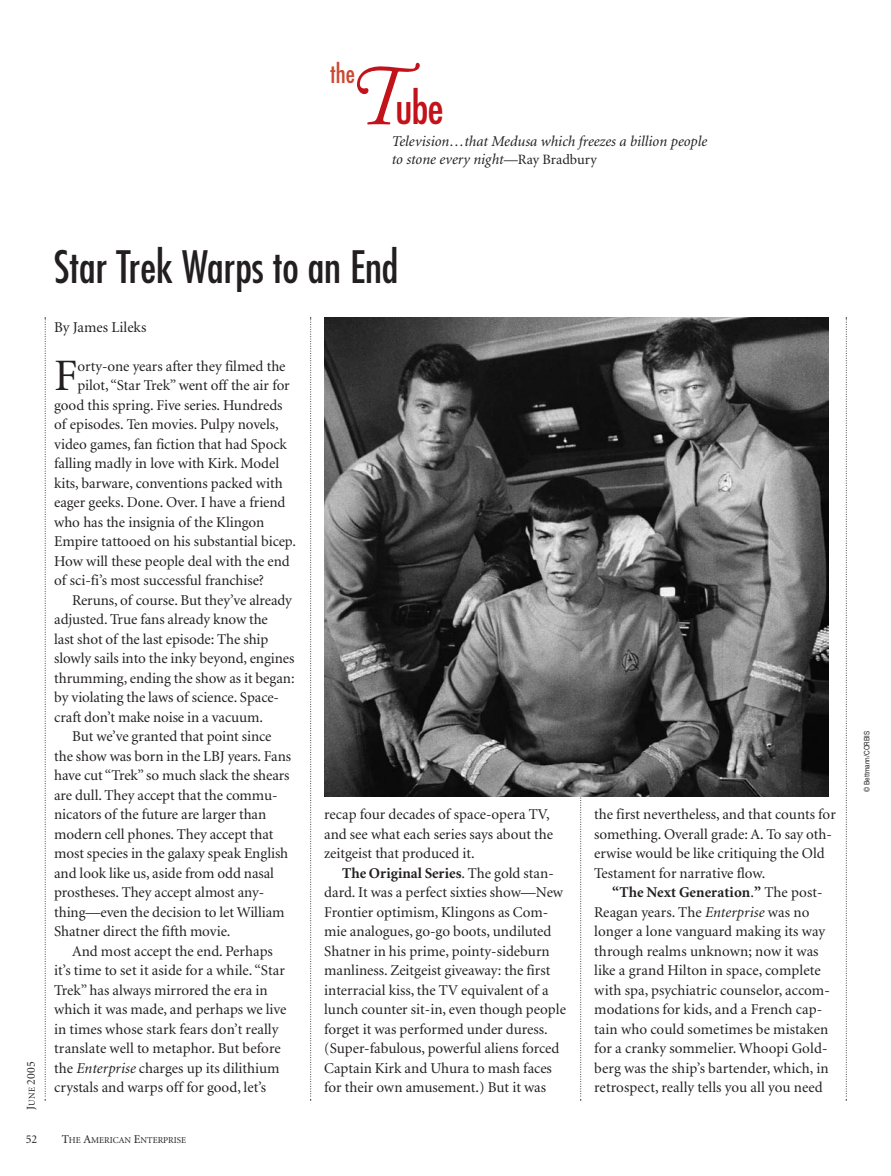
<style>
.page{position:relative;width:891px;height:1176px;background:#fff}
.page>*{position:absolute;margin:0;border:0;box-sizing:border-box;transform-origin:0 0}
.t1{font:45px "Minion";color:#231f20}
.t2{font:condensed 43.5px "Futura";color:#231f20}
.t3{font:condensed 43.5px "Futura";color:#c2121a}
.t4{font:condensed 25.5px "Futura";color:#cd4832}
.t5{font:15px/19.5px "Minion";letter-spacing:-.005em;color:#231f20}
.t6{font:italic 15px/18px "Minion";color:#231f20}
.t7{font:12px "Minion";color:#231f20}
.t8{font:9px "Minion";color:#231f20}
.t9{font:7.5px "Helvetica Neue";color:#231f20;scale:.85 1}
.s1{font-style:normal;font-size:14.25px}
.s2{font-size:9px}
.s3{font-style:italic}
.s4{font-weight:700}
.s5{font-size:12px}
</style>
<div class="page">
<svg style="left:45px;top:317px;width:1px;height:783px"></svg>
<svg style="left:310px;top:317px;width:2px;height:783px"></svg>
<svg style="left:580px;top:797px;width:2px;height:303px"></svg>
<svg style="left:846px;top:317px;width:1px;height:783px"></svg>
<img style="left:324px;top:317px;width:505px;height:480px">
<h3 class="t4" style="left:330px;top:58px;width:26px">the</h3>
<h2 class="t3" style="left:396px;top:82px;width:49px">ube</h2>
<p class="t6" style="left:392px;top:133px;width:317px">Television…that Medusa which freezes a billion people to stone every night<span class="s1">—Ray Bradbury</span></p>
<p class="t7" style="left:25px;top:1109px;width:49px;rotate:-90deg">J<span class="s2">UNE</span> 2005</p>
<h2 class="t2" style="left:54px;top:241px;width:346px">Star Trek Warps to an End</h2>
<p class="t5" style="left:54px;top:318px;width:94px">By James Lileks</p>
<h1 class="t1" style="left:54px;top:354px;width:25px">F</h1>
<p class="t5" style="left:77px;top:357px;width:210px">orty-one years after they filmed the</p>
<p class="t5" style="left:77px;top:376px;width:214px">pilot, “Star Trek” went off the air for</p>
<p class="t5" style="left:54px;top:396px;width:230px">good this spring. Five series. Hundreds</p>
<p class="t5" style="left:54px;top:415px;width:226px">of episodes. Ten movies. Pulpy novels,</p>
<p class="t5" style="left:54px;top:435px;width:234px">video games, fan fiction that had Spock</p>
<p class="t5" style="left:54px;top:454px;width:226px">falling madly in love with Kirk. Model</p>
<p class="t5" style="left:54px;top:474px;width:230px">kits, barware, conventions packed with</p>
<p class="t5" style="left:54px;top:493px;width:233px">eager geeks. Done. Over. I have a friend</p>
<p class="t5" style="left:54px;top:513px;width:212px">who has the insignia of the Klingon</p>
<p class="t5" style="left:54px;top:532px;width:243px">Empire tattooed on his substantial bicep.</p>
<p class="t5" style="left:54px;top:552px;width:237px">How will these people deal with the end</p>
<p class="t5" style="left:54px;top:571px;width:211px">of sci-fi’s most successful franchise?</p>
<p class="t5" style="left:72px;top:591px;width:221px">Reruns, of course. But they’ve already</p>
<p class="t5" style="left:54px;top:610px;width:215px">adjusted. True fans already know the</p>
<p class="t5" style="left:54px;top:630px;width:216px">last shot of the last episode: The ship</p>
<p class="t5" style="left:54px;top:649px;width:242px">slowly sails into the inky beyond, engines</p>
<p class="t5" style="left:54px;top:669px;width:242px">thrumming, ending the show as it began:</p>
<p class="t5" style="left:54px;top:688px;width:226px">by violating the laws of science. Space-</p>
<p class="t5" style="left:54px;top:708px;width:210px">craft don’t make noise in a vacuum.</p>
<p class="t5" style="left:72px;top:727px;width:201px">But we’ve granted that point since</p>
<p class="t5" style="left:54px;top:747px;width:238px">the show was born in the LBJ years. Fans</p>
<p class="t5" style="left:54px;top:766px;width:237px">have cut “Trek” so much slack the shears</p>
<p class="t5" style="left:54px;top:786px;width:225px">are dull. They accept that the commu-</p>
<p class="t5" style="left:54px;top:805px;width:214px">nicators of the future are larger than</p>
<p class="t5" style="left:54px;top:825px;width:221px">modern cell phones. They accept that</p>
<p class="t5" style="left:54px;top:844px;width:236px">most species in the galaxy speak English</p>
<p class="t5" style="left:54px;top:864px;width:221px">and look like us, aside from odd nasal</p>
<p class="t5" style="left:54px;top:883px;width:211px">prostheses. They accept almost any-</p>
<p class="t5" style="left:54px;top:903px;width:232px">thing—even the decision to let William</p>
<p class="t5" style="left:54px;top:922px;width:178px">Shatner direct the fifth movie.</p>
<p class="t5" style="left:72px;top:942px;width:202px">And most accept the end. Perhaps</p>
<p class="t5" style="left:54px;top:961px;width:232px">it’s time to set it aside for a while. “Star</p>
<p class="t5" style="left:54px;top:981px;width:215px">Trek” has always mirrored the era in</p>
<p class="t5" style="left:54px;top:1000px;width:234px">which it was made, and perhaps we live</p>
<p class="t5" style="left:54px;top:1020px;width:226px">in times whose stark fears don’t really</p>
<p class="t5" style="left:54px;top:1039px;width:228px">translate well to metaphor. But before</p>
<p class="t5" style="left:54px;top:1059px;width:227px">the <span class="s3">Enterprise</span> charges up its dilithium</p>
<p class="t5" style="left:54px;top:1078px;width:214px">crystals and warps off for good, let’s</p>
<p class="t5" style="left:324px;top:805px;width:230px">recap four decades of space-opera TV, and see what each series says about the zeitgeist that produced it.</p>
<p class="t5" style="left:324px;top:864px;width:243px;text-indent:18px"><span class="s4">The Original Series</span>. The gold stan&shy;dard. It was a perfect sixties show—New Frontier optimism, Klingons as Com&shy;mie analogues, go-go boots, undiluted Shatner in his prime, pointy-sideburn manliness. Zeitgeist giveaway: the first interracial kiss, the TV equivalent of a lunch counter sit-in, even though people forget it was performed under duress. (Super-fabulous, powerful aliens forced Captain Kirk and Uhura to mash faces for their own amusement.) But it was</p>
<p class="t7" style="left:26px;top:1133px;width:13px">52</p>
<p class="t8" style="left:62px;top:1136px;width:126px"><span class="s5">T</span>HE <span class="s5">A</span>MERICAN <span class="s5">E</span>NTERPRISE</p>
<p class="t5" style="left:594px;top:805px;width:243px">the first nevertheless, and that counts for something. Overall grade: A. To say oth&shy;erwise would be like critiquing the Old Testament for narrative flow.</p>
<p class="t5" style="left:594px;top:883px;width:237px;text-indent:18px"><span class="s4">“The Next Generation</span>.<span class="s4">”</span> The post-Reagan years. The <span class="s3">Enterprise</span> was no longer a lone vanguard making its way through realms unknown; now it was like a grand Hilton in space, complete with spa, psychiatric counselor, accom&shy;modations for kids, and a French cap&shy;tain who could sometimes be mistaken for a cranky sommelier. Whoopi Gold&shy;berg was the ship’s bartender, which, in retrospect, really tells you all you need</p>
<p class="t9" style="left:862px;top:792px;width:73px;rotate:-90deg">© Bettmann/CORBIS</p>
</div>
